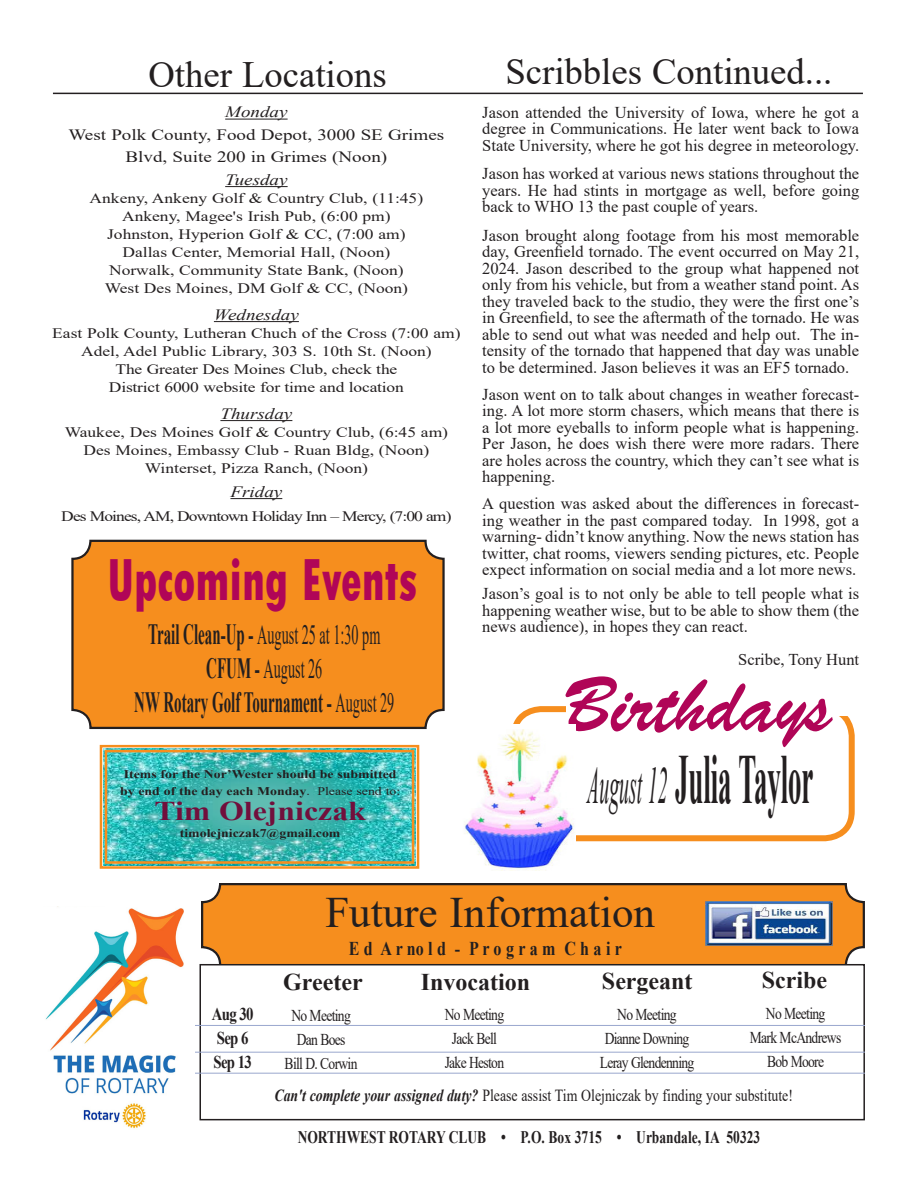
<style>
.page{position:relative;width:918px;height:1188px;background:#fff}
.page>*{position:absolute;margin:0;border:0;box-sizing:border-box;transform-origin:0 0}
.t1{font:78px "Brush Script Std";color:#b00557;scale:.9 1}
.t2{font:700 70.35px "Times New Roman";color:#231f20;scale:.38 1}
.t3{font:800 condensed 62.25px "Tw Cen";color:#b00557;scale:.78 1}
.t4{font:43.35px "Times New Roman";color:#231f20}
.t5{font:37.05px "Times New Roman";color:#231f20}
.t6{font:700 29.4px "Times New Roman";color:#231f20;scale:.51 1}
.t7{font:27.9px "Times New Roman";color:#231f20;scale:.51 1}
.t8{font:700 27px "Times New Roman";color:#710f3c;scale:1.18 1}
.t9{font:700 24px "Times New Roman";color:#231f20}
.t10{font:700 19.5px "Times New Roman";letter-spacing:.275em;color:#231f20;scale:.82 1}
.t11{font:700 18px "Times New Roman";letter-spacing:-.05em;color:#231f20;scale:.82 1}
.t12{font:700 17.55px "Times New Roman";color:#231f20;scale:.77 1}
.t13{font:16.95px "Times New Roman";color:#231f20;scale:.82 1}
.t14{font:16.5px/16.5px "Times New Roman";color:#231f20;text-align:justify}
.t15{font:16.5px "Times New Roman";letter-spacing:-.05em;color:#231f20;scale:.82 1}
.t16{font:16.5px "Times New Roman";color:#231f20;scale:.82 1}
.t17{font:15.75px "Times New Roman";color:#231f20;scale:1.21 1}
.t18{font:italic 15.75px "Times New Roman";color:#231f20;scale:1.21 1}
.t19{font:14.4px "Times New Roman";color:#231f20;scale:1.21 1}
.t20{font:14.4px "Times New Roman";letter-spacing:-.05em;color:#231f20;scale:1.21 1}
.t21{font:700 11.7px "Times New Roman";color:#231f20;scale:1.18 1}
.s1{font-weight:700;font-size:29.4px}
.s2{font-weight:400;font-size:27.9px}
.s3{font-weight:400}
.s4{font-weight:400;font-style:italic;font-size:52.2px}
.s5{font-weight:700;font-style:italic}
</style>
<div class="page">
<svg style="left:99px;top:744px;width:321px;height:125px;background:#51bab1"></svg>
<div style="left:105px;top:750px;width:309px;height:114px;border:2px solid #f68e1e"></div>
<div style="left:202px;top:884px;width:662px;height:81px;background:#f68e1e;border-radius:18px"></div>
<div style="left:201px;top:883px;width:664px;height:83px;border:2px solid #231f20;border-radius:18px"></div>
<div style="left:72px;top:541px;width:372px;height:187px;background:#f68e1e;border-radius:18px"></div>
<div style="left:71px;top:540px;width:374px;height:189px;border:2px solid #231f20;border-radius:18px"></div>
<div style="left:200px;top:964px;width:665px;height:156px;border:2px solid #231f20"></div>
<img style="left:705px;top:901px;width:128px;height:45px">
<hr style="left:53px;top:93px;width:810px;height:1px;background:#231f20">
<hr style="left:75px;top:1025px;width:790px;height:1px;background:#9aa7ce">
<hr style="left:75px;top:1052px;width:790px;height:1px;background:#9aa7ce">
<hr style="left:75px;top:1073px;width:790px;height:1px;background:#9aa7ce">
<div style="left:511px;top:706px;width:344px;height:135px;border:6px solid #f68e1e;border-radius:27px"></div>
<div style="left:566px;top:699px;width:281px;height:17px;background:#fff"></div>
<img style="left:45px;top:908px;width:150px;height:221px">
<img style="left:464px;top:724px;width:112px;height:146px">
<hr style="left:225px;top:119px;width:63px;height:1px;background:#231f20">
<hr style="left:225px;top:186px;width:63px;height:1px;background:#231f20">
<hr style="left:214px;top:321px;width:85px;height:1px;background:#231f20">
<hr style="left:220px;top:420px;width:72px;height:1px;background:#231f20">
<hr style="left:230px;top:498px;width:52px;height:1px;background:#231f20">
<p class="t5" style="left:148px;top:48px;width:240px">Other Locations</p>
<p class="t18" style="left:225px;top:101px;width:53px">Monday</p>
<p class="t17" style="left:69px;top:123px;width:312px">West Polk County, Food Depot, 3000 SE Grimes</p>
<p class="t17" style="left:126px;top:146px;width:218px">Blvd, Suite 200 in Grimes (Noon)</p>
<p class="t18" style="left:225px;top:169px;width:53px">Tuesday</p>
<p class="t19" style="left:90px;top:188px;width:277px">Ankeny, Ankeny Golf &amp; Country Club, (11:45)</p>
<p class="t19" style="left:122px;top:206px;width:223px">Ankeny, Magee's Irish Pub, (6:00 pm)</p>
<p class="t19" style="left:107px;top:224px;width:248px">Johnston, Hyperion Golf &amp; CC, (7:00 am)</p>
<p class="t19" style="left:123px;top:242px;width:223px">Dallas Center, Memorial Hall, (Noon)</p>
<p class="t19" style="left:109px;top:260px;width:245px">Norwalk, Community State Bank, (Noon)</p>
<p class="t19" style="left:105px;top:278px;width:252px">West Des Moines, DM Golf &amp; CC, (Noon)</p>
<p class="t18" style="left:214px;top:304px;width:72px">Wednesday</p>
<p class="t19" style="left:52px;top:323px;width:339px">East Polk County, Lutheran Chuch of the Cross (7:00 am)</p>
<p class="t19" style="left:81px;top:341px;width:291px">Adel, Adel Public Library, 303 S. 10th St. (Noon)</p>
<p class="t19" style="left:116px;top:359px;width:234px">The Greater Des Moines Club, check the</p>
<p class="t19" style="left:109px;top:377px;width:245px">District 6000 website for time and location</p>
<p class="t18" style="left:220px;top:403px;width:61px">Thursday</p>
<p class="t19" style="left:65px;top:422px;width:318px">Waukee, Des Moines Golf &amp; Country Club, (6:45 am)</p>
<p class="t19" style="left:83px;top:440px;width:287px">Des Moines, Embassy Club - Ruan Bldg, (Noon)</p>
<p class="t19" style="left:145px;top:458px;width:186px">Winterset, Pizza Ranch, (Noon)</p>
<p class="t18" style="left:230px;top:481px;width:44px">Friday</p>
<p class="t20" style="left:61px;top:506px;width:324px">Des Moines, AM, Downtown Holiday Inn – Mercy, (7:00 am)</p>
<p class="t3" style="left:107px;top:543px;width:399px">Upcoming Events</p>
<p class="t7" style="left:148px;top:615px;width:457px"><span class="s1">Trail Clean-Up -</span> August 25 at 1:30 pm</p>
<p class="t7" style="left:206px;top:649px;width:229px"><span class="s1">CFUM -</span> August 26</p>
<p class="t6" style="left:134px;top:681px;width:512px">NW Rotary Golf Tournament - <span class="s2">August 29</span></p>
<p class="t21" style="left:124px;top:765px;width:233px">Items for the Nor’Wester should be submitted</p>
<p class="t21" style="left:120px;top:782px;width:239px">by end of the day each Monday<span class="s3">. Please send to:</span></p>
<p class="t8" style="left:154px;top:792px;width:181px">Tim Olejniczak</p>
<p class="t21" style="left:180px;top:825px;width:138px">timolejniczak7@gmail.com</p>
<p class="t5" style="left:506px;top:45px;width:328px">Scribbles Continued...</p>
<p class="t14" style="left:482px;top:104px;width:378px">Jason attended the University of Iowa, where he got a degree in Communications. He later went back to Iowa State University, where he got his degree in meteorology.</p>
<p class="t14" style="left:482px;top:165px;width:378px">Jason has worked at various news stations throughout the years. He had stints in mortgage as well, before going back to WHO 13 the past couple of years.</p>
<p class="t14" style="left:482px;top:227px;width:378px">Jason brought along footage from his most memorable day, Greenfield tornado. The event occurred on May 21, 2024. Jason described to the group what happened not only from his vehicle, but from a weather stand point. As they traveled back to the studio, they were the first one’s in Greenfield, to see the aftermath of the tornado. He was able to send out what was needed and help out. The in&shy;tensity of the tornado that happened that day was unable to be determined. Jason believes it was an EF5 tornado.</p>
<p class="t14" style="left:482px;top:386px;width:378px">Jason went on to talk about changes in weather forecast&shy;ing. A lot more storm chasers, which means that there is a lot more eyeballs to inform people what is happening.<br>Per Jason, he does wish there were more radars. There are holes across the country, which they can’t see what is happening.</p>
<p class="t14" style="left:482px;top:495px;width:378px">A question was asked about the differences in forecast&shy;ing weather in the past compared today. In 1998, got a warning- didn’t know anything. Now the news station has twitter, chat rooms, viewers sending pictures, etc. People expect information on social media and a lot more news.</p>
<p class="t14" style="left:482px;top:585px;width:378px">Jason’s goal is to not only be able to tell people what is happening weather wise, but to be able to show them (the news audience), in hopes they can react.</p>
<p class="t14" style="left:738px;top:651px;width:122px">Scribe, Tony Hunt</p>
<p class="t1" style="left:562px;top:662px;width:303px">Birthdays</p>
<p class="t2" style="left:587px;top:728px;width:597px"><span class="s4">August 12</span> Julia Taylor</p>
<p class="t4" style="left:325px;top:882px;width:331px">Future Information</p>
<p class="t10" style="left:349px;top:934px;width:335px">Ed Arnold - Program Chair</p>
<p class="t11" style="left:212px;top:1001px;width:52px">Aug 30</p>
<p class="t11" style="left:217px;top:1025px;width:40px">Sep 6</p>
<p class="t11" style="left:214px;top:1049px;width:48px">Sep 13</p>
<p class="t9" style="left:283px;top:965px;width:81px">Greeter</p>
<p class="t9" style="left:421px;top:964px;width:111px">Invocation</p>
<p class="t9" style="left:602px;top:963px;width:92px">Sergeant</p>
<p class="t9" style="left:762px;top:962px;width:67px">Scribe</p>
<p class="t15" style="left:291px;top:1004px;width:74px">No Meeting</p>
<p class="t16" style="left:297px;top:1028px;width:61px">Dan Boes</p>
<p class="t15" style="left:285px;top:1052px;width:90px">Bill D. Corwin</p>
<p class="t15" style="left:445px;top:1002px;width:74px">No Meeting</p>
<p class="t15" style="left:452px;top:1026px;width:56px">Jack Bell</p>
<p class="t15" style="left:445px;top:1050px;width:74px">Jake Heston</p>
<p class="t15" style="left:617px;top:1003px;width:74px">No Meeting</p>
<p class="t15" style="left:605px;top:1027px;width:105px">Dianne Downing</p>
<p class="t15" style="left:600px;top:1051px;width:117px">Leray Glendenning</p>
<p class="t15" style="left:766px;top:1002px;width:74px">No Meeting</p>
<p class="t15" style="left:750px;top:1026px;width:113px">Mark McAndrews</p>
<p class="t15" style="left:767px;top:1050px;width:71px">Bob Moore</p>
<p class="t13" style="left:274px;top:1083px;width:634px"><span class="s5">Can't complete your assigned duty?</span> Please assist Tim Olejniczak by finding your substitute!</p>
<p class="t12" style="left:298px;top:1125px;width:602px">NORTHWEST ROTARY CLUB • P.O. Box 3715 • Urbandale, IA 50323</p>
</div>
